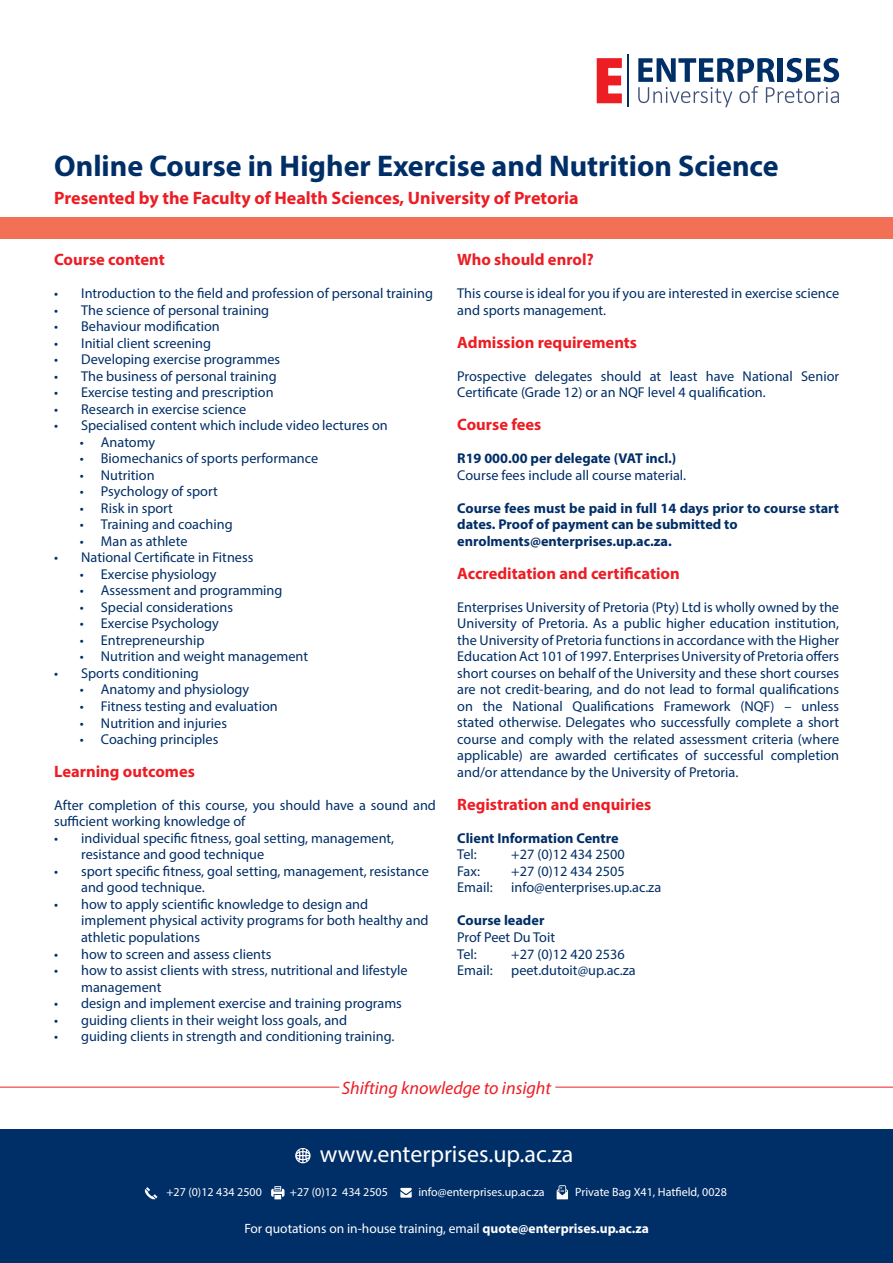
<style>
.page{position:relative;width:893px;height:1263px;background:#fff}
.page>*{position:absolute;margin:0;border:0;box-sizing:border-box;transform-origin:0 0}
.t1{font:700 30px "Myriad Pro";color:#002e67}
.t2{font:24px "Myriad Pro";color:#fff}
.t3{font:700 18px "Myriad Pro";color:#ed1d24}
.t4{font:italic 18px "Myriad Pro";color:#ed1d24}
.t5{font:700 16.5px "Myriad Pro";color:#ed1d24}
.t6{font:14.25px/16.5px "Myriad Pro";color:#002e67}
.t7{font:700 14.25px/16.5px "Myriad Pro";color:#002e67}
.t8{font:13.5px "Myriad Pro";color:#fff}
.t9{font:12px "Myriad Pro";color:#fff}
.s1{font-weight:700}
</style>
<div class="page">
<div style="left:0;top:1129px;width:893px;height:134px;background:#002e67"></div>
<svg style="left:597px;top:58px;width:25px;height:45px"></svg>
<svg style="left:638px;top:58px;width:201px;height:49px"></svg>
<hr style="left:627px;top:54px;width:2px;height:53px;background:#002e67">
<svg style="left:295px;top:1148px;width:16px;height:15px"></svg>
<svg style="left:400px;top:1188px;width:12px;height:9px"></svg>
<svg style="left:145px;top:1187px;width:12px;height:12px"></svg>
<svg style="left:271px;top:1186px;width:13px;height:13px"></svg>
<svg style="left:557px;top:1185px;width:11px;height:14px"></svg>
<hr style="left:0;top:1087px;width:339px;height:1px;background:#ed1d24">
<hr style="left:555px;top:1087px;width:338px;height:1px;background:#ed1d24">
<div style="left:0;top:217px;width:893px;height:21px;background:#f27056"></div>
<h1 class="t1" style="left:54px;top:146px;width:726px">Online Course in Higher Exercise and Nutrition Science</h1>
<p class="t3" style="left:54px;top:186px;width:526px">Presented by the Faculty of Health Sciences, University of Pretoria</p>
<p class="t5" style="left:54px;top:249px;width:112px">Course content</p>
<p class="t6" style="left:54px;top:285px;width:380px">• Introduction to the field and profession of personal training</p>
<p class="t6" style="left:54px;top:302px;width:217px">• The science of personal training</p>
<p class="t6" style="left:54px;top:318px;width:167px">• Behaviour modification</p>
<p class="t6" style="left:54px;top:335px;width:158px">• Initial client screening</p>
<p class="t6" style="left:54px;top:351px;width:228px">• Developing exercise programmes</p>
<p class="t6" style="left:54px;top:368px;width:224px">• The business of personal training</p>
<p class="t6" style="left:54px;top:384px;width:221px">• Exercise testing and prescription</p>
<p class="t6" style="left:54px;top:401px;width:194px">• Research in exercise science</p>
<p class="t6" style="left:54px;top:417px;width:335px">• Specialised content which include video lectures on</p>
<p class="t6" style="left:80px;top:434px;width:77px">• Anatomy</p>
<p class="t6" style="left:80px;top:450px;width:240px">• Biomechanics of sports performance</p>
<p class="t6" style="left:80px;top:467px;width:77px">• Nutrition</p>
<p class="t6" style="left:80px;top:483px;width:140px">• Psychology of sport</p>
<p class="t6" style="left:80px;top:500px;width:95px">• Risk in sport</p>
<p class="t6" style="left:80px;top:516px;width:154px">• Training and coaching</p>
<p class="t6" style="left:80px;top:533px;width:109px">• Man as athlete</p>
<p class="t6" style="left:54px;top:549px;width:201px">• National Certificate in Fitness</p>
<p class="t6" style="left:80px;top:566px;width:138px">• Exercise physiology</p>
<p class="t6" style="left:80px;top:582px;width:204px">• Assessment and programming</p>
<p class="t6" style="left:80px;top:599px;width:155px">• Special considerations</p>
<p class="t6" style="left:80px;top:615px;width:141px">• Exercise Psychology</p>
<p class="t6" style="left:80px;top:632px;width:126px">• Entrepreneurship</p>
<p class="t6" style="left:80px;top:648px;width:230px">• Nutrition and weight management</p>
<p class="t6" style="left:54px;top:665px;width:146px">• Sports conditioning</p>
<p class="t6" style="left:80px;top:681px;width:171px">• Anatomy and physiology</p>
<p class="t6" style="left:80px;top:698px;width:200px">• Fitness testing and evaluation</p>
<p class="t6" style="left:80px;top:714px;width:149px">• Nutrition and injuries</p>
<p class="t6" style="left:80px;top:731px;width:140px">• Coaching principles</p>
<p class="t5" style="left:54px;top:761px;width:142px">Learning outcomes</p>
<p class="t6" style="left:54px;top:797px;width:383px">After completion of this course, you should have a sound and sufficient working knowledge of</p>
<p class="t6" style="left:81px;top:830px;width:315px;text-indent:-27px">• individual specific fitness, goal setting, management, resistance and good technique</p>
<p class="t6" style="left:81px;top:863px;width:349px;text-indent:-27px">• sport specific fitness, goal setting, management, resistance and good technique.</p>
<p class="t6" style="left:81px;top:896px;width:349px;text-indent:-27px">• how to apply scientific knowledge to design and implement physical activity programs for both healthy and athletic populations</p>
<p class="t6" style="left:54px;top:945px;width:219px">• how to screen and assess clients</p>
<p class="t6" style="left:81px;top:962px;width:328px;text-indent:-27px">• how to assist clients with stress, nutritional and lifestyle management</p>
<p class="t6" style="left:54px;top:995px;width:349px">• design and implement exercise and training programs</p>
<p class="t6" style="left:54px;top:1011px;width:295px">• guiding clients in their weight loss goals, and</p>
<p class="t6" style="left:54px;top:1028px;width:342px">• guiding clients in strength and conditioning training.</p>
<p class="t5" style="left:457px;top:249px;width:138px">Who should enrol?</p>
<p class="t6" style="left:457px;top:285px;width:383px">This course is ideal for you if you are interested in exercise science and sports management.</p>
<p class="t5" style="left:457px;top:332px;width:181px">Admission requirements</p>
<p class="t6" style="left:457px;top:368px;width:383px">Prospective delegates should at least have National Senior<br>Certificate (Grade 12) or an NQF level 4 qualification.</p>
<p class="t5" style="left:457px;top:414px;width:86px">Course fees</p>
<p class="t7" style="left:457px;top:450px;width:221px">R19 000.00 per delegate (VAT incl.)</p>
<p class="t6" style="left:457px;top:467px;width:230px">Course fees include all course material.</p>
<p class="t7" style="left:457px;top:499px;width:383px">Course fees must be paid in full 14 days prior to course start dates. Proof of payment can be submitted to enrolments@enterprises.up.ac.za.</p>
<p class="t5" style="left:457px;top:563px;width:224px">Accreditation and certification</p>
<p class="t6" style="left:457px;top:599px;width:383px;text-align:justify">Enterprises University of Pretoria (Pty) Ltd is wholly owned by the University of Pretoria. As a public higher education institution, the University of Pretoria functions in accordance with the Higher Education Act 101 of 1997. Enterprises University of Pretoria offers short courses on behalf of the University and these short courses are not credit-bearing, and do not lead to formal qualifications on the National Qualifications Framework (NQF) – unless stated otherwise. Delegates who successfully complete a short course and comply with the related assessment criteria (where applicable) are awarded certificates of successful completion and/or attendance by the University of Pretoria.</p>
<p class="t5" style="left:457px;top:794px;width:196px">Registration and enquiries</p>
<p class="t7" style="left:457px;top:829px;width:163px">Client Information Centre</p>
<p class="t6" style="left:457px;top:846px;width:21px">Tel:</p>
<p class="t6" style="left:511px;top:846px;width:115px">+27 (0)12 434 2500</p>
<p class="t6" style="left:457px;top:863px;width:24px">Fax:</p>
<p class="t6" style="left:511px;top:863px;width:115px">+27 (0)12 434 2505</p>
<p class="t6" style="left:457px;top:879px;width:37px">Email:</p>
<p class="t6" style="left:511px;top:879px;width:151px">info@enterprises.up.ac.za</p>
<p class="t7" style="left:457px;top:912px;width:89px">Course leader</p>
<p class="t6" style="left:457px;top:929px;width:99px">Prof Peet Du Toit<br>Tel:</p>
<p class="t6" style="left:511px;top:945px;width:115px">+27 (0)12 420 2536</p>
<p class="t6" style="left:457px;top:962px;width:37px">Email:</p>
<p class="t6" style="left:511px;top:962px;width:126px">peet.dutoit@up.ac.za</p>
<p class="t4" style="left:342px;top:1076px;width:211px">Shifting knowledge to insight</p>
<h2 class="t2" style="left:320px;top:1139px;width:255px">www.enterprises.up.ac.za</h2>
<p class="t9" style="left:166px;top:1185px;width:97px">+27 (0)12 434 2500</p>
<p class="t9" style="left:290px;top:1185px;width:100px">+27 (0)12 434 2505</p>
<p class="t9" style="left:418px;top:1185px;width:128px">info@enterprises.up.ac.za</p>
<p class="t9" style="left:575px;top:1185px;width:153px">Private Bag X41, Hatfield, 0028</p>
<p class="t8" style="left:244px;top:1220px;width:406px">For quotations on in-house training, email <span class="s1">quote@enterprises.up.ac.za</span></p>
</div>
